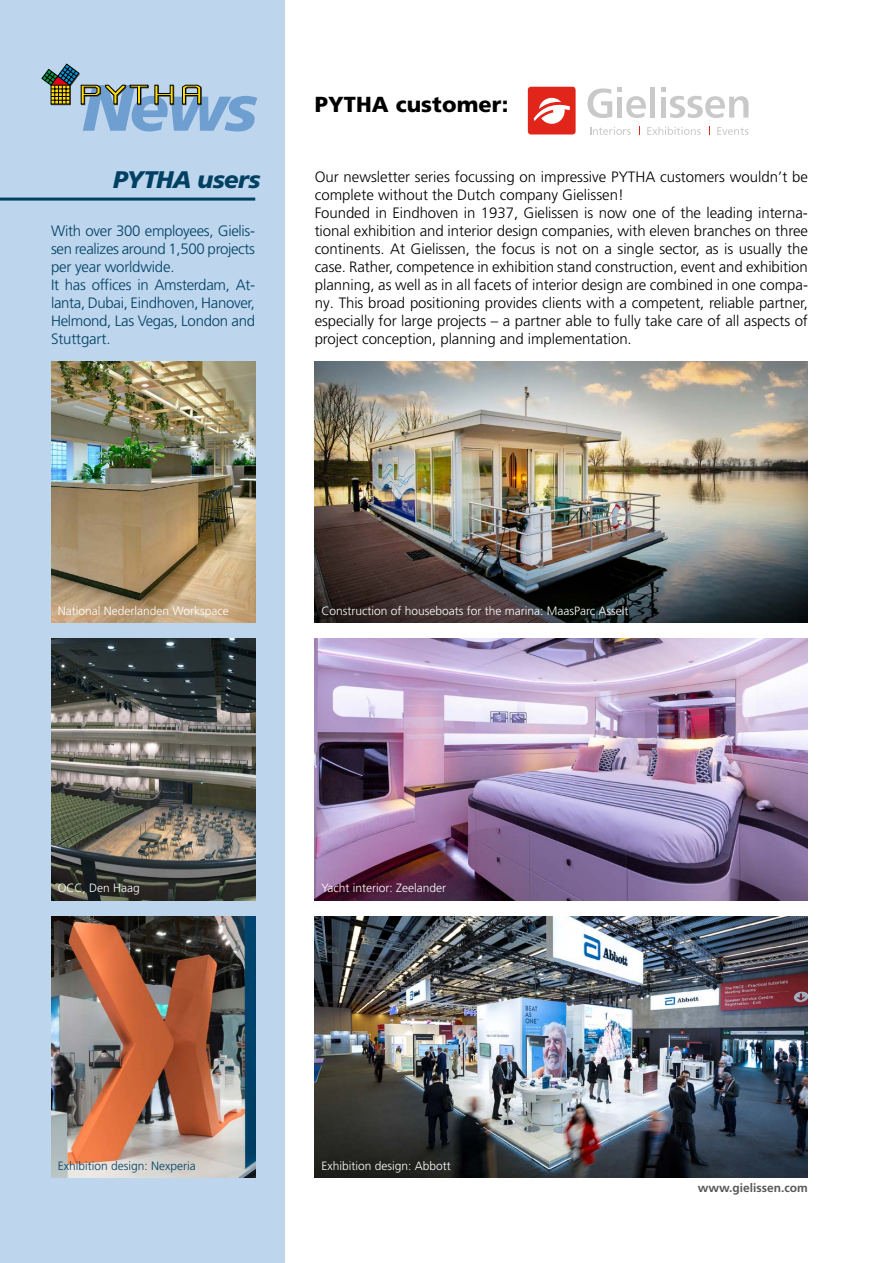
<style>
.page{position:relative;width:893px;height:1263px;background:#fff}
.page>*{position:absolute;margin:0;border:0;box-sizing:border-box;transform-origin:0 0}
.t1{font:italic 900 65.4px "Frutiger LT Pro";color:#6f9ed0}
.t2{font:italic 900 24px "Frutiger LT Pro";letter-spacing:-.03em;color:#004163}
.t3{font:900 21.75px "Frutiger LT Pro";letter-spacing:.005em;color:#000}
.t4{font:300 15px/18px "Frutiger LT Pro";letter-spacing:-.005em;color:#000}
.t5{font:300 15px/18px "Frutiger LT Pro";letter-spacing:-.02em;color:#004163}
.t6{font:300 12px "Frutiger LT Pro";color:#fff}
.t7{font:300 12px "Frutiger LT Pro";color:#004163}
.t8{font:700 12px "Frutiger LT Pro";color:#58585a}
</style>
<div class="page">
<div style="left:0;top:0;width:285px;height:1263px;background:#bdd5ed"></div>
<hr style="left:0;top:198px;width:255px;height:3px;background:#004163">
<svg style="left:42px;top:64px;width:159px;height:41px"></svg>
<img style="left:51px;top:361px;width:204px;height:262px">
<img style="left:51px;top:916px;width:204px;height:262px">
<img style="left:51px;top:639px;width:204px;height:261px">
<img style="left:315px;top:916px;width:493px;height:262px">
<img style="left:315px;top:639px;width:493px;height:261px">
<img style="left:315px;top:361px;width:493px;height:262px">
<div style="left:528px;top:87px;width:48px;height:47px;background:#e1251b;border-radius:3px"></div>
<svg style="left:534px;top:98px;width:36px;height:26px"></svg>
<svg style="left:590px;top:127px;width:41px;height:8px"></svg>
<svg style="left:647px;top:127px;width:54px;height:8px"></svg>
<svg style="left:717px;top:127px;width:31px;height:8px"></svg>
<div style="left:650px;top:87px;width:5px;height:31px;background:#c9c9c9"></div>
<svg style="left:661px;top:87px;width:87px;height:31px"></svg>
<svg style="left:587px;top:87px;width:59px;height:31px"></svg>
<h1 class="t1" style="left:82px;top:69px;width:177px">News</h1>
<h2 class="t2" style="left:113px;top:165px;width:149px">PYTHA users</h2>
<p class="t5" style="left:51px;top:221px;width:206px">With over 300 employees, Gielis&shy;sen realizes around 1,500 projects per year worldwide.<br>It has offices in Amsterdam, At&shy;lanta, Dubai, Eindhoven, Hanover,<br>Helmond, Las Vegas, London and<br>Stuttgart.</p>
<h3 class="t3" style="left:315px;top:91px;width:195px">PYTHA customer:</h3>
<p class="t4" style="left:315px;top:167px;width:495px">Our newsletter series focussing on impressive PYTHA customers wouldn’t be complete without the Dutch company Gielissen!<br>Founded in Eindhoven in 1937, Gielissen is now one of the leading interna&shy;tional exhibition and interior design companies, with eleven branches on three continents. At Gielissen, the focus is not on a single sector, as is usually the case. Rather, competence in exhibition stand construction, event and exhibition planning, as well as in all facets of interior design are combined in one compa&shy;ny. This broad positioning provides clients with a competent, reliable partner, especially for large projects – a partner able to fully take care of all aspects of project conception, planning and implementation.</p>
<p class="t6" style="left:58px;top:603px;width:173px">National Nederlanden Workspace</p>
<p class="t6" style="left:321px;top:603px;width:309px">Construction of houseboats for the marina: MaasParc Asselt</p>
<p class="t6" style="left:58px;top:881px;width:84px">OCC, Den Haag</p>
<p class="t6" style="left:321px;top:881px;width:126px">Yacht interior: Zeelander</p>
<p class="t7" style="left:58px;top:1158px;width:140px">Exhibition design: Nexperia</p>
<p class="t6" style="left:321px;top:1158px;width:131px">Exhibition design: Abbott</p>
<p class="t8" style="left:698px;top:1181px;width:112px">www.gielissen.com</p>
</div>
